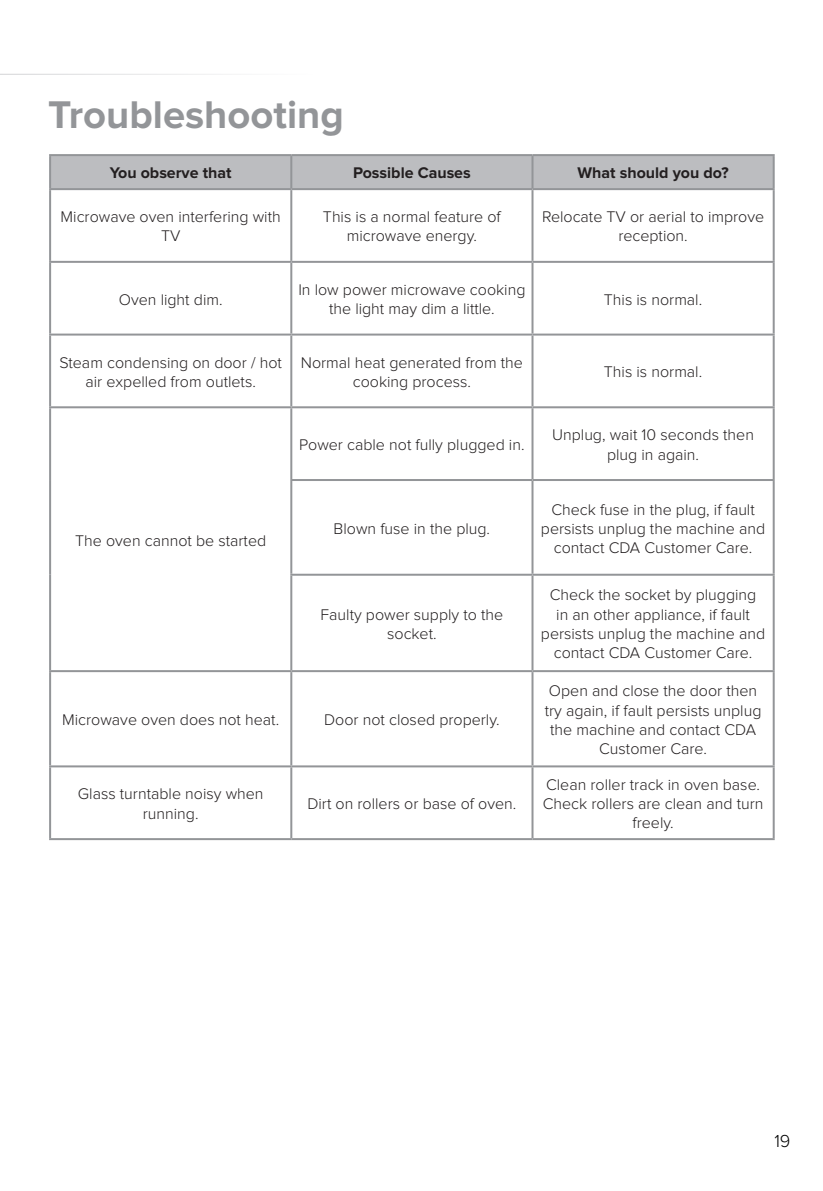
<style>
.page{position:relative;width:823px;height:1191px;background:#fff}
.page>*{position:absolute;margin:0;border:0;box-sizing:border-box;transform-origin:0 0}
.t1{font:700 40px "Proxima Nova";color:#939598}
.t2{font:300 18px "Proxima Nova";color:#000}
.t3{font:300 16px/19.2px "Proxima Nova";color:#231f20;text-align:center}
.t4{font:700 16px "Proxima Nova";color:#231f20}
</style>
<div class="page">
<hr style="left:0;top:74px;width:822px;height:1px;background:#bcbdc0">
<div style="left:51px;top:156px;width:721px;height:32px;background:#bcbdc0"></div>
<svg style="left:51px;top:190px;width:721px;height:648px"></svg>
<hr style="left:49px;top:154px;width:242px;height:2px;background:#939598">
<hr style="left:49px;top:156px;width:2px;height:32px;background:#939598">
<hr style="left:291px;top:154px;width:241px;height:2px;background:#939598">
<hr style="left:290px;top:156px;width:2px;height:32px;background:#939598">
<hr style="left:532px;top:154px;width:242px;height:2px;background:#939598">
<hr style="left:531px;top:156px;width:2px;height:32px;background:#939598">
<hr style="left:772px;top:156px;width:2px;height:32px;background:#939598">
<hr style="left:49px;top:188px;width:242px;height:2px;background:#939598">
<hr style="left:49px;top:190px;width:2px;height:71px;background:#939598">
<hr style="left:291px;top:188px;width:241px;height:2px;background:#939598">
<hr style="left:290px;top:190px;width:2px;height:71px;background:#939598">
<hr style="left:532px;top:188px;width:242px;height:2px;background:#939598">
<hr style="left:531px;top:190px;width:2px;height:71px;background:#939598">
<hr style="left:772px;top:190px;width:2px;height:71px;background:#939598">
<hr style="left:49px;top:261px;width:242px;height:2px;background:#939598">
<hr style="left:49px;top:263px;width:2px;height:70px;background:#939598">
<hr style="left:291px;top:261px;width:241px;height:2px;background:#939598">
<hr style="left:290px;top:263px;width:2px;height:70px;background:#939598">
<hr style="left:532px;top:261px;width:242px;height:2px;background:#939598">
<hr style="left:531px;top:263px;width:2px;height:70px;background:#939598">
<hr style="left:772px;top:263px;width:2px;height:70px;background:#939598">
<hr style="left:49px;top:333px;width:242px;height:2px;background:#939598">
<hr style="left:49px;top:335px;width:2px;height:71px;background:#939598">
<hr style="left:291px;top:333px;width:241px;height:2px;background:#939598">
<hr style="left:290px;top:335px;width:2px;height:71px;background:#939598">
<hr style="left:532px;top:333px;width:242px;height:2px;background:#939598">
<hr style="left:531px;top:335px;width:2px;height:71px;background:#939598">
<hr style="left:772px;top:335px;width:2px;height:71px;background:#939598">
<hr style="left:49px;top:406px;width:242px;height:2px;background:#939598">
<hr style="left:49px;top:408px;width:2px;height:72px;background:#939598">
<hr style="left:291px;top:406px;width:241px;height:2px;background:#939598">
<hr style="left:290px;top:408px;width:2px;height:71px;background:#939598">
<hr style="left:532px;top:406px;width:242px;height:2px;background:#939598">
<hr style="left:531px;top:408px;width:2px;height:71px;background:#939598">
<hr style="left:772px;top:408px;width:2px;height:71px;background:#939598">
<hr style="left:49px;top:480px;width:2px;height:95px;background:#939598">
<hr style="left:290px;top:479px;width:242px;height:2px;background:#939598">
<hr style="left:290px;top:481px;width:2px;height:93px;background:#939598">
<hr style="left:532px;top:479px;width:242px;height:2px;background:#939598">
<hr style="left:531px;top:481px;width:2px;height:93px;background:#939598">
<hr style="left:772px;top:481px;width:2px;height:93px;background:#939598">
<hr style="left:49px;top:575px;width:2px;height:95px;background:#939598">
<hr style="left:290px;top:574px;width:242px;height:2px;background:#939598">
<hr style="left:290px;top:576px;width:2px;height:94px;background:#939598">
<hr style="left:532px;top:574px;width:242px;height:2px;background:#939598">
<hr style="left:531px;top:576px;width:2px;height:94px;background:#939598">
<hr style="left:772px;top:576px;width:2px;height:94px;background:#939598">
<hr style="left:49px;top:670px;width:242px;height:2px;background:#939598">
<hr style="left:49px;top:672px;width:2px;height:93px;background:#939598">
<hr style="left:291px;top:670px;width:241px;height:2px;background:#939598">
<hr style="left:290px;top:672px;width:2px;height:93px;background:#939598">
<hr style="left:532px;top:670px;width:242px;height:2px;background:#939598">
<hr style="left:531px;top:672px;width:2px;height:93px;background:#939598">
<hr style="left:772px;top:672px;width:2px;height:93px;background:#939598">
<hr style="left:49px;top:765px;width:242px;height:2px;background:#939598">
<hr style="left:49px;top:767px;width:2px;height:71px;background:#939598">
<hr style="left:291px;top:765px;width:241px;height:2px;background:#939598">
<hr style="left:290px;top:767px;width:2px;height:71px;background:#939598">
<hr style="left:532px;top:765px;width:242px;height:2px;background:#939598">
<hr style="left:531px;top:767px;width:2px;height:71px;background:#939598">
<hr style="left:772px;top:767px;width:2px;height:71px;background:#939598">
<hr style="left:49px;top:838px;width:242px;height:2px;background:#939598">
<hr style="left:291px;top:838px;width:241px;height:2px;background:#939598">
<hr style="left:532px;top:838px;width:242px;height:2px;background:#939598">
<h1 class="t1" style="left:48px;top:92px;width:297px">Troubleshooting</h1>
<p class="t4" style="left:110px;top:164px;width:123px">You observe that</p>
<p class="t4" style="left:353px;top:164px;width:119px">Possible Causes</p>
<p class="t4" style="left:577px;top:164px;width:152px">What should you do?</p>
<p class="t3" style="left:61px;top:208px;width:221px">Microwave oven interfering with<br>TV</p>
<p class="t3" style="left:323px;top:208px;width:179px">This is a normal feature of microwave energy.</p>
<p class="t3" style="left:541px;top:208px;width:223px">Relocate TV or aerial to improve reception.</p>
<p class="t3" style="left:119px;top:290px;width:105px">Oven light dim.</p>
<p class="t3" style="left:298px;top:280px;width:228px">In low power microwave cooking the light may dim a little.</p>
<p class="t3" style="left:603px;top:290px;width:100px">This is normal.</p>
<p class="t3" style="left:59px;top:353px;width:224px">Steam condensing on door / hot air expelled from outlets.</p>
<p class="t3" style="left:301px;top:353px;width:223px">Normal heat generated from the cooking process.</p>
<p class="t3" style="left:603px;top:363px;width:100px">This is normal.</p>
<p class="t3" style="left:75px;top:531px;width:192px">The oven cannot be started</p>
<p class="t3" style="left:299px;top:435px;width:227px">Power cable not fully plugged in.</p>
<p class="t3" style="left:552px;top:426px;width:203px">Unplug, wait 10 seconds then plug in again.</p>
<p class="t3" style="left:333px;top:519px;width:158px">Blown fuse in the plug.</p>
<p class="t3" style="left:320px;top:605px;width:184px">Faulty power supply to the socket.</p>
<p class="t3" style="left:540px;top:500px;width:226px">Check fuse in the plug, if fault persists unplug the machine and contact CDA Customer Care.</p>
<p class="t3" style="left:540px;top:586px;width:226px">Check the socket by plugging<br>in an other appliance, if fault persists unplug the machine and contact CDA Customer Care.</p>
<p class="t3" style="left:62px;top:710px;width:218px">Microwave oven does not heat.</p>
<p class="t3" style="left:324px;top:710px;width:177px">Door not closed properly.</p>
<p class="t3" style="left:78px;top:785px;width:187px">Glass turntable noisy when running.</p>
<p class="t3" style="left:307px;top:794px;width:210px">Dirt on rollers or base of oven.</p>
<p class="t3" style="left:544px;top:682px;width:218px">Open and close the door then try again, if fault persists unplug the machine and contact CDA<br>Customer Care.</p>
<p class="t3" style="left:542px;top:775px;width:222px">Clean roller track in oven base.<br>Check rollers are clean and turn freely.</p>
<p class="t2" style="left:774px;top:1131px;width:18px">19</p>
</div>
